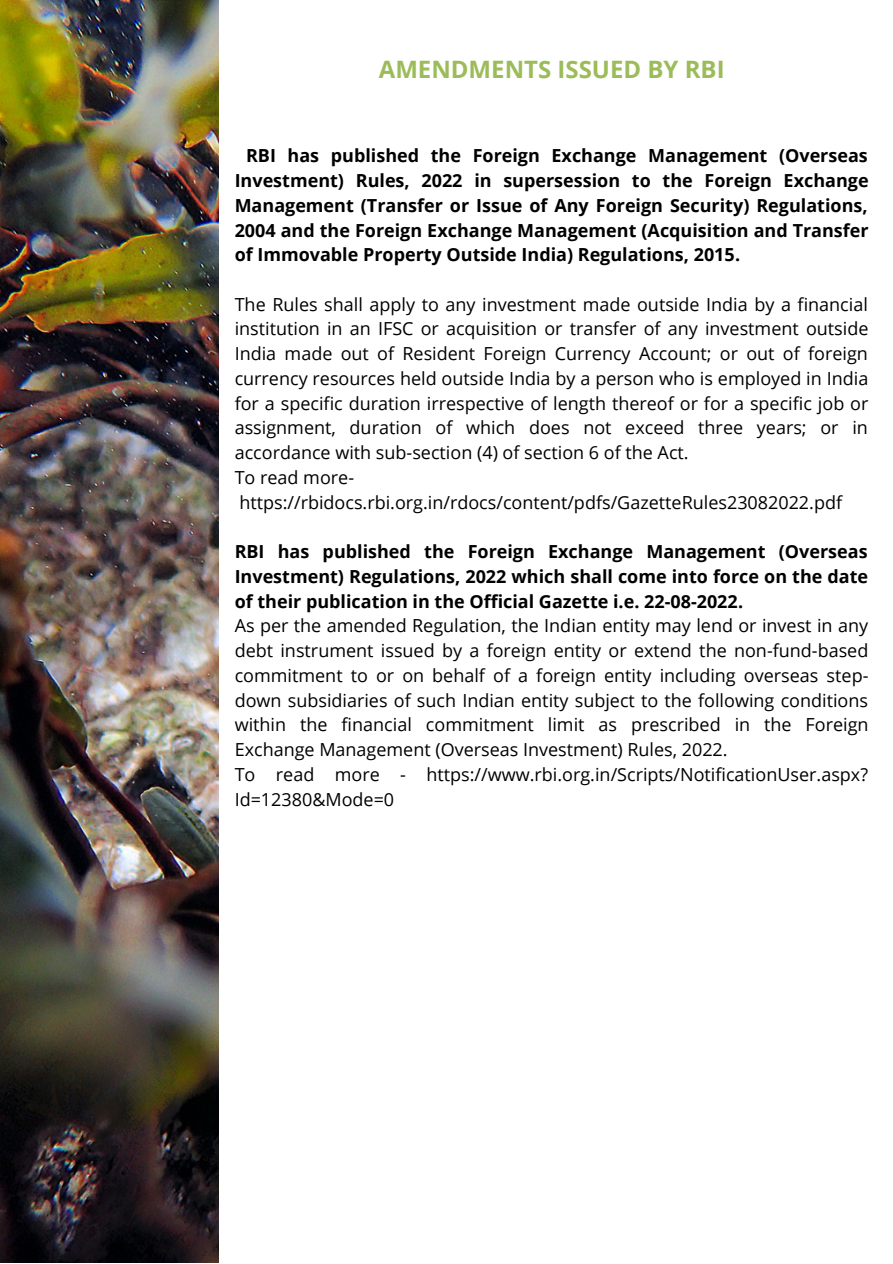
<style>
.page{position:relative;width:893px;height:1264px;background:#fff}
.page>*{position:absolute;margin:0;border:0;box-sizing:border-box;transform-origin:0 0}
.t1{font:700 24px "Open Sans";color:#9bbc59}
.t2{font:18px/24.8px "Open Sans";color:#000}
.t3{font:700 18px/24.8px "Open Sans";color:#000;text-align:justify}
</style>
<div class="page">
<img style="left:0;top:0;width:218px;height:1262px">
<h1 class="t1" style="left:379px;top:52px;width:347px">AMENDMENTS ISSUED BY RBI</h1>
<p class="t3" style="left:235px;top:143px;width:635px;text-indent:11px">RBI has published the Foreign Exchange Management (Overseas Investment) Rules, 2022 in supersession to the Foreign Exchange Management (Transfer or Issue of Any Foreign Security) Regulations, 2004 and the Foreign Exchange Management (Acquisition and Transfer of Immovable Property Outside India) Regulations, 2015.</p>
<p class="t2" style="left:235px;top:291px;width:635px">The Rules shall apply to any investment made outside India by a financial institution in an IFSC or acquisition or transfer of any investment outside India made out of Resident Foreign Currency Account; or out of foreign currency resources held outside India by a person who is employed in India for a specific duration irrespective of length thereof or for a specific job or assignment, duration of which does not exceed three years; or in accordance with sub-section (4) of section 6 of the Act.<br>To read more&shy;https://rbidocs.rbi.org.in/rdocs/content/pdfs/GazetteRules23082022.pdf</p>
<p class="t3" style="left:235px;top:539px;width:635px">RBI has published the Foreign Exchange Management (Overseas Investment) Regulations, 2022 which shall come into force on the date of their publication in the Official Gazette i.e. 22-08-2022.</p>
<p class="t2" style="left:235px;top:613px;width:635px">As per the amended Regulation, the Indian entity may lend or invest in any debt instrument issued by a foreign entity or extend the non-fund-based commitment to or on behalf of a foreign entity including overseas step&shy;down subsidiaries of such Indian entity subject to the following conditions within the financial commitment limit as prescribed in the Foreign Exchange Management (Overseas Investment) Rules, 2022.<br>To read more - https://www.rbi.org.in/Scripts/NotificationUser.aspx?<br>Id=12380&amp;Mode=0</p>
</div>
